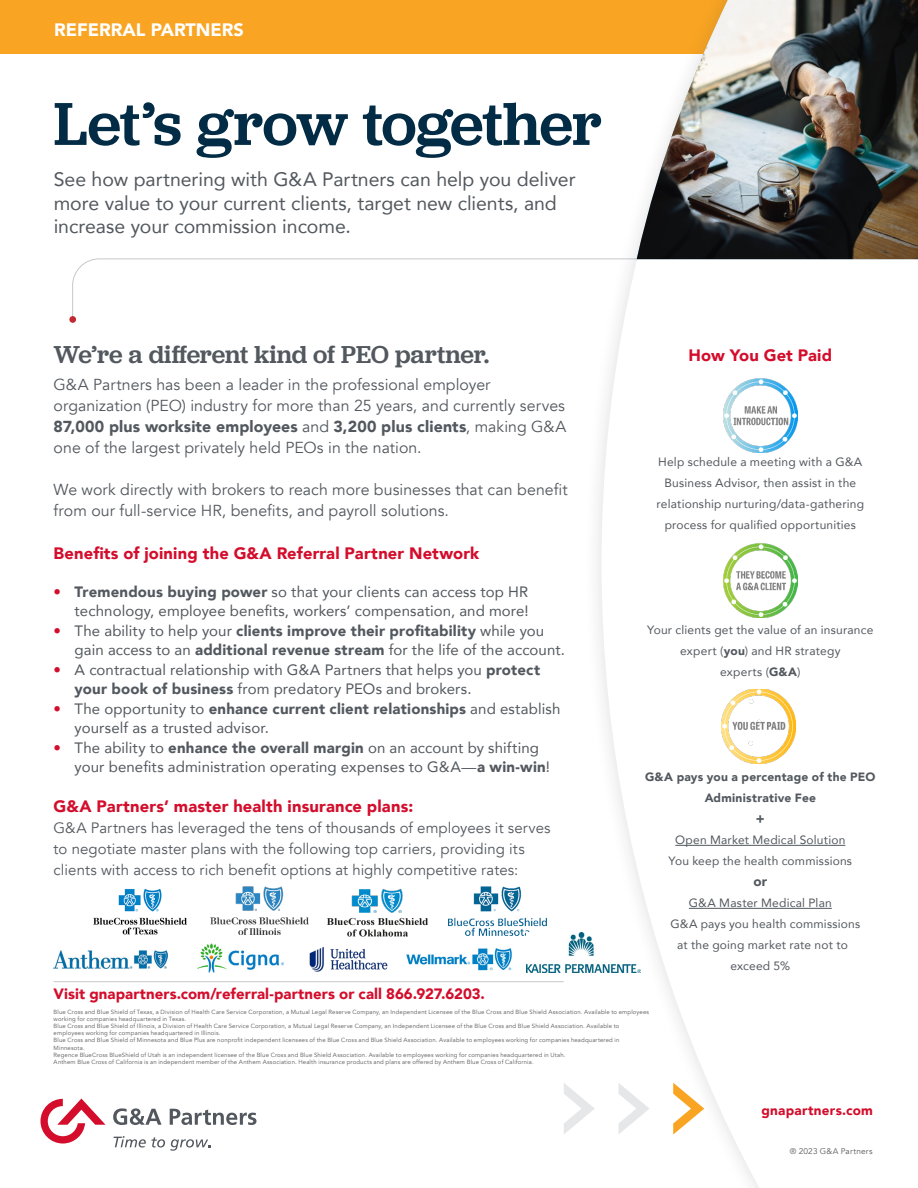
<style>
.page{position:relative;width:918px;height:1188px;background:#fff}
.page>*{position:absolute;margin:0;border:0;box-sizing:border-box;transform-origin:0 0}
.Headline{font:500 63px "Jubilat";letter-spacing:-.015em;color:#022c45}
.Intro_Page_Copy{font:500 25.5px "Jubilat";letter-spacing:-.005em;color:#52585e}
.Headline-2{font:19.5px/23.4px "Avenir";color:#52585e}
.t1{font:900 18px "Avenir";color:#fff}
.Body_Copy{font:900 16.5px "Avenir";letter-spacing:.01em;color:#d30d2b}
.Body_Copy-2{font:15.9px/21px "Avenir";letter-spacing:.005em;color:#52585e}
.Body_Copy-3{font:15px/19.5px "Avenir";letter-spacing:.01em;color:#52585e}
.Body_Copy-4{font:15px/21px "Avenir";letter-spacing:.005em;color:#52585e}
.Body_Copy-5{font:900 15px "Avenir";letter-spacing:.005em;color:#d30d2b}
.Body_Copy-6{font:900 13.5px "Avenir";letter-spacing:.02em;color:#d30d2b}
.Body_Copy-7{font:900 13.5px "Avenir";color:#52585e}
.Body_Copy-8{font:12px/21px "Avenir";letter-spacing:.015em;color:#52585e;text-align:center}
.Body_Copy-9{font:900 12px/21px "Avenir";letter-spacing:.02em;color:#52585e;text-align:center}
.Body_Copy-10{font:8.25px "Avenir";letter-spacing:.025em;color:#57585a}
.Body_Copy-11{font:6px/7.2px "Avenir";letter-spacing:.025em;color:#57585a}
.s1{font-weight:900}
.s2{color:#d30d2b}
</style>
<div class="page">
<img style="left:406px;top:948px;width:106px;height:23px">
<div style="left:0;top:0;width:740px;height:54px;background:#f9a523"></div>
<svg style="left:72px;top:258px;width:510px;height:65px"></svg>
<div style="left:582px;top:0;width:336px;height:1188px;background:#231f20;opacity:.15"></div>
<svg style="left:602px;top:0;width:316px;height:1188px"></svg>
<svg style="left:40px;top:1099px;width:66px;height:45px"></svg>
<svg style="left:113px;top:1108px;width:49px;height:17px"></svg>
<svg style="left:170px;top:1109px;width:87px;height:16px"></svg>
<svg style="left:114px;top:1136px;width:96px;height:15px"></svg>
<hr style="left:675px;top:845px;width:170px;height:1px;background:#52585e">
<hr style="left:689px;top:908px;width:143px;height:1px;background:#52585e">
<svg style="left:673px;top:1083px;width:31px;height:52px"></svg>
<svg style="left:618px;top:1083px;width:32px;height:52px"></svg>
<svg style="left:564px;top:1083px;width:31px;height:52px"></svg>
<div style="left:69px;top:316px;width:7px;height:7px;background:#c12832;border-radius:50%"></div>
<img style="left:637px;top:0;width:281px;height:259px">
<hr style="left:54px;top:981px;width:510px;height:1px;background:#c7c8ca">
<img style="left:54px;top:950px;width:113px;height:18px">
<img style="left:723px;top:378px;width:75px;height:74px">
<img style="left:723px;top:543px;width:75px;height:75px">
<img style="left:721px;top:690px;width:75px;height:73px">
<img style="left:197px;top:943px;width:86px;height:30px">
<img style="left:93px;top:888px;width:94px;height:47px">
<img style="left:211px;top:886px;width:98px;height:49px">
<img style="left:327px;top:889px;width:101px;height:48px">
<img style="left:309px;top:947px;width:80px;height:35px">
<img style="left:448px;top:886px;width:99px;height:49px">
<img style="left:527px;top:932px;width:113px;height:40px">
<p class="t1" style="left:54px;top:14px;width:191px">REFERRAL PARTNERS</p>
<p class="Headline" style="left:54px;top:83px;width:549px">Let’s grow together</p>
<p class="Headline-2" style="left:54px;top:167px;width:523px">See how partnering with G&amp;A Partners can help you deliver more value to your current clients, target new clients, and increase your commission income.</p>
<p class="Intro_Page_Copy" style="left:54px;top:337px;width:437px">We’re a different kind of PEO partner.</p>
<p class="Body_Copy-2" style="left:54px;top:374px;width:514px">G&amp;A Partners has been a leader in the professional employer organization (PEO) industry for more than 25 years, and currently serves <span class="s1">87,000 plus worksite employees</span> and <span class="s1">3,200 plus clients</span>, making G&amp;A one of the largest privately held PEOs in the nation.</p>
<p class="Body_Copy-2" style="left:54px;top:479px;width:515px">We work directly with brokers to reach more businesses that can benefit from our full-service HR, benefits, and payroll solutions.</p>
<p class="Body_Copy" style="left:54px;top:539px;width:427px">Benefits of joining the G&amp;A Referral Partner Network</p>
<p class="Body_Copy-3" style="left:54px;top:581px;width:477px;text-align:right"><span class="s2">•</span> <span class="s1">Tremendous buying power</span> so that your clients can access top HR technology, employee benefits, workers’ compensation, and more!</p>
<p class="Body_Copy-3" style="left:75px;top:620px;width:492px;text-indent:-21px"><span class="s2">•</span> The ability to help your <span class="s1">clients improve their profitability</span> while you gain access to an <span class="s1">additional revenue stream</span> for the life of the account.</p>
<p class="Body_Copy-3" style="left:75px;top:659px;width:467px;text-indent:-21px"><span class="s2">•</span> A contractual relationship with G&amp;A Partners that helps you <span class="s1">protect your book of business</span> from predatory PEOs and brokers.</p>
<p class="Body_Copy-3" style="left:75px;top:698px;width:487px;text-indent:-21px"><span class="s2">•</span> The opportunity to <span class="s1">enhance current client relationships</span> and establish yourself as a trusted advisor.</p>
<p class="Body_Copy-3" style="left:75px;top:737px;width:477px;text-indent:-21px"><span class="s2">•</span> The ability to <span class="s1">enhance the overall margin</span> on an account by shifting your benefits administration operating expenses to G&amp;A—<span class="s1">a win-win</span>!</p>
<p class="Body_Copy" style="left:54px;top:792px;width:361px">G&amp;A Partners’ master health insurance plans:</p>
<p class="Body_Copy-4" style="left:54px;top:817px;width:498px">G&amp;A Partners has leveraged the tens of thousands of employees it serves to negotiate master plans with the following top carriers, providing its clients with access to rich benefit options at highly competitive rates:</p>
<p class="Body_Copy-5" style="left:54px;top:981px;width:433px">Visit gnapartners.com/referral-partners or call 866.927.6203.</p>
<p class="Body_Copy" style="left:689px;top:342px;width:145px">How You Get Paid</p>
<p class="Body_Copy-8" style="left:657px;top:451px;width:209px">Help schedule a meeting with a G&amp;A Business Advisor, then assist in the relationship nurturing/data-gathering process for qualified opportunities</p>
<p class="Body_Copy-8" style="left:647px;top:619px;width:228px">Your clients get the value of an insurance expert (<span class="s1">you</span>) and HR strategy</p>
<p class="Body_Copy-8" style="left:720px;top:661px;width:82px">experts (<span class="s1">G&amp;A</span>)</p>
<p class="Body_Copy-9" style="left:645px;top:766px;width:232px">G&amp;A pays you a percentage of the PEO<br>Administrative Fee</p>
<p class="Body_Copy-7" style="left:756px;top:807px;width:10px">+</p>
<p class="Body_Copy-8" style="left:675px;top:829px;width:172px">Open Market Medical Solution</p>
<p class="Body_Copy-8" style="left:669px;top:850px;width:185px">You keep the health commissions</p>
<p class="Body_Copy-7" style="left:753px;top:870px;width:15px">or</p>
<p class="Body_Copy-8" style="left:689px;top:892px;width:144px">G&amp;A Master Medical Plan</p>
<p class="Body_Copy-8" style="left:670px;top:913px;width:191px">G&amp;A pays you health commissions</p>
<p class="Body_Copy-8" style="left:677px;top:934px;width:172px">at the going market rate not to</p>
<p class="Body_Copy-8" style="left:730px;top:955px;width:61px">exceed 5%</p>
<p class="Body_Copy-11" style="left:54px;top:1008px;width:597px">Blue Cross and Blue Shield of Texas, a Division of Health Care Service Corporation, a Mutual Legal Reserve Company, an Independent Licensee of the Blue Cross and Blue Shield Association. Available to employees working for companies headquartered in Texas.<br>Blue Cross and Blue Shield of Illinois, a Division of Health Care Service Corporation, a Mutual Legal Reserve Company, an Independent Licensee of the Blue Cross and Blue Shield Association. Available to employees working for companies headquartered in Illinois.</p>
<p class="Body_Copy-11" style="left:54px;top:1037px;width:567px">Blue Cross and Blue Shield of Minnesota and Blue Plus are nonprofit independent licensees of the Blue Cross and Blue Shield Association. Available to employees working for companies headquartered in<br>Minnesota.</p>
<p class="Body_Copy-11" style="left:54px;top:1051px;width:513px">Regence BlueCross BlueShield of Utah is an independent licensee of the Blue Cross and Blue Shield Association. Available to employees working for companies headquartered in Utah.<br>Anthem Blue Cross of California is an independent member of the Anthem Association. Health insurance products and plans are offered by Anthem Blue Cross of California.</p>
<p class="Body_Copy-6" style="left:762px;top:1099px;width:113px">gnapartners.com</p>
<p class="Body_Copy-10" style="left:790px;top:1147px;width:84px">® 2023 G&amp;A Partners</p>
</div>
